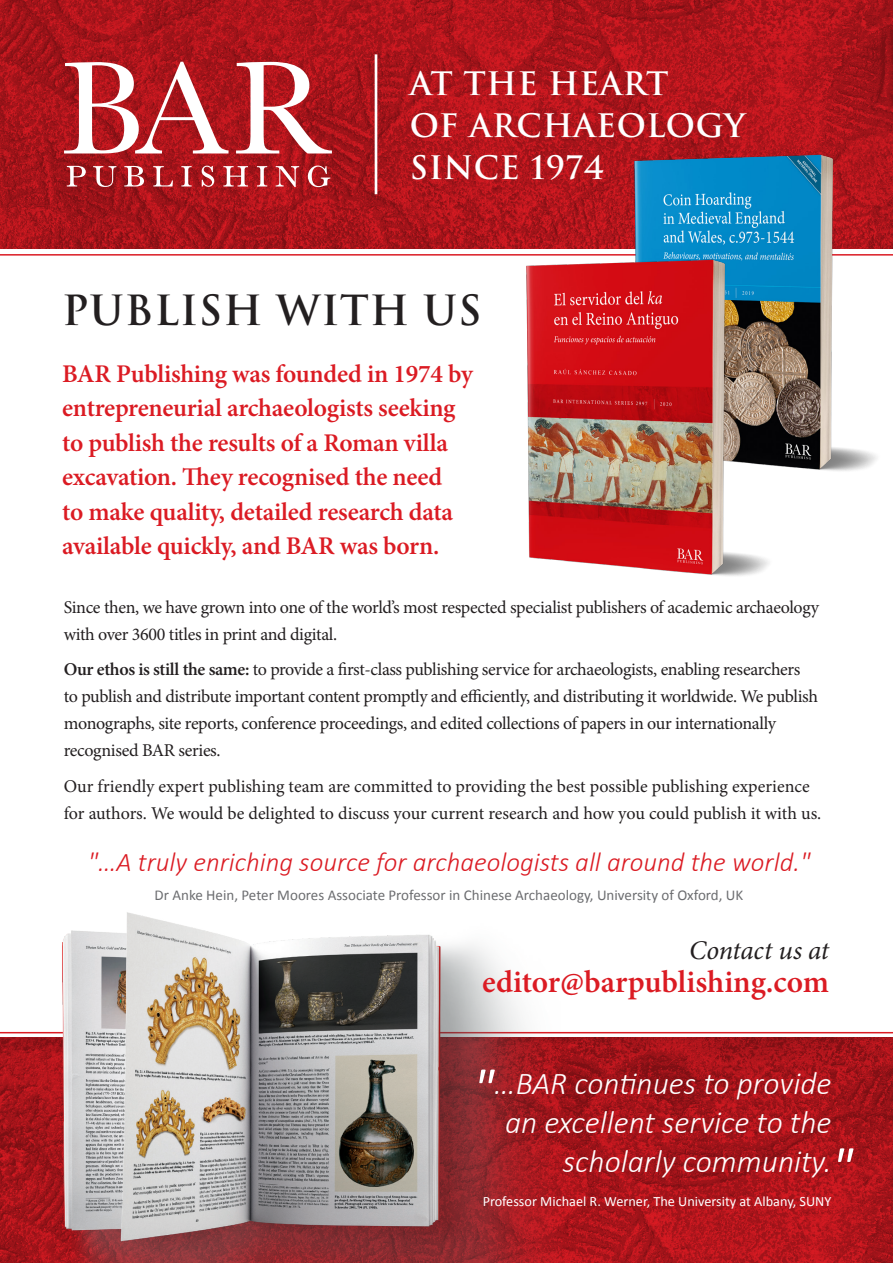
<style>
.page{position:relative;width:893px;height:1263px;background:#fff}
.page>*{position:absolute;margin:0;border:0;box-sizing:border-box;transform-origin:0 0}
.t1{font:700 40.5px "Trajan";letter-spacing:.02em;color:#231f20}
.t2{font:italic 300 31.8px "Calibri";color:#fff}
.t3{font:700 31.5px/42px "Trajan";letter-spacing:.02em;color:#fff}
.t4{font:600 31.5px "Minion Pro";letter-spacing:-.005em;color:#db1b23}
.t5{font:italic 300 27px "Calibri";color:#db1b23}
.t6{font:italic 27px "Minion Pro";letter-spacing:-.01em;color:#231f20}
.t7{font:600 25.5px/34.5px "Minion Pro";letter-spacing:-.01em;color:#db1b23}
.t8{font:18px/27px "Minion Pro";letter-spacing:-.02em;color:#231f20}
.t9{font:15px "Calibri";color:#6c6d70}
.t10{font:14.25px "Calibri";color:#fff}
.s1{font-weight:600}
.s2{font-weight:400;font-size:52.95px}
</style>
<div class="page">
<svg style="left:0;top:0;width:893px;height:249px;background:#ab151b"></svg>
<hr style="left:0;top:254px;width:893px;height:2px;background:#db1b23">
<svg style="left:153px;top:166px;width:20px;height:20px"></svg>
<svg style="left:181px;top:166px;width:11px;height:20px"></svg>
<svg style="left:124px;top:166px;width:20px;height:20px"></svg>
<svg style="left:93px;top:166px;width:23px;height:21px"></svg>
<svg style="left:223px;top:166px;width:25px;height:20px"></svg>
<svg style="left:64px;top:62px;width:165px;height:91px"></svg>
<svg style="left:202px;top:166px;width:12px;height:21px"></svg>
<svg style="left:276px;top:166px;width:23px;height:21px"></svg>
<svg style="left:308px;top:166px;width:22px;height:21px"></svg>
<svg style="left:236px;top:62px;width:96px;height:91px"></svg>
<svg style="left:257px;top:166px;width:10px;height:20px"></svg>
<svg style="left:67px;top:166px;width:19px;height:20px"></svg>
<hr style="left:375px;top:54px;width:2px;height:140px;background:#fff">
<img style="left:611px;top:129px;width:271px;height:342px">
<img style="left:503px;top:234px;width:271px;height:342px">
<svg style="left:0;top:1037px;width:893px;height:226px;background:#a7141a"></svg>
<hr style="left:0;top:1032px;width:893px;height:1px;background:#db1b23">
<img style="left:39px;top:912px;width:521px;height:351px">
<h3 class="t3" style="left:410px;top:62px;width:337px">AT THE HEART<br>OF ARCHAEOLOGY<br>SINCE 1974</h3>
<h1 class="t1" style="left:62px;top:285px;width:421px">PUBLISH WITH US</h1>
<h3 class="t7" style="left:62px;top:356px;width:412px">BAR Publishing was founded in 1974 by entrepreneurial archaeologists seeking to publish the results of a Roman villa excavation. They recognised the need<br>to make quality, detailed research data available quickly, and BAR was born.</h3>
<p class="t8" style="left:64px;top:594px;width:757px">Since then, we have grown into one of the world’s most respected specialist publishers of academic archaeology with over 3600 titles in print and digital.</p>
<p class="t8" style="left:64px;top:656px;width:756px"><span class="s1">Our ethos is still the same:</span> to provide a first-class publishing service for archaeologists, enabling researchers to publish and distribute important content promptly and efficiently, and distributing it worldwide. We publish monographs, site reports, conference proceedings, and edited collections of papers in our internationally recognised BAR series.</p>
<p class="t8" style="left:64px;top:773px;width:759px">Our friendly expert publishing team are committed to providing the best possible publishing experience for authors. We would be delighted to discuss your current research and how you could publish it with us.</p>
<h3 class="t5" style="left:88px;top:845px;width:724px">"…A truly enriching source for archaeologists all around the world."</h3>
<p class="t9" style="left:155px;top:885px;width:590px">Dr Anke Hein, Peter Moores Associate Professor in Chinese Archaeology, University of Oxford, UK</p>
<h3 class="t6" style="left:689px;top:932px;width:142px">Contact us at</h3>
<h3 class="t4" style="left:482px;top:960px;width:349px">editor@barpublishing.com</h3>
<h2 class="t2" style="left:473px;top:1063px;width:360px"><span class="s2">"</span>…BAR continues to provide</h2>
<h2 class="t2" style="left:505px;top:1103px;width:328px">an excellent service to the</h2>
<h2 class="t2" style="left:563px;top:1142px;width:291px">scholarly community.<span class="s2">"</span></h2>
<p class="t10" style="left:483px;top:1192px;width:350px">Professor Michael R. Werner, The University at Albany, SUNY</p>
</div>
